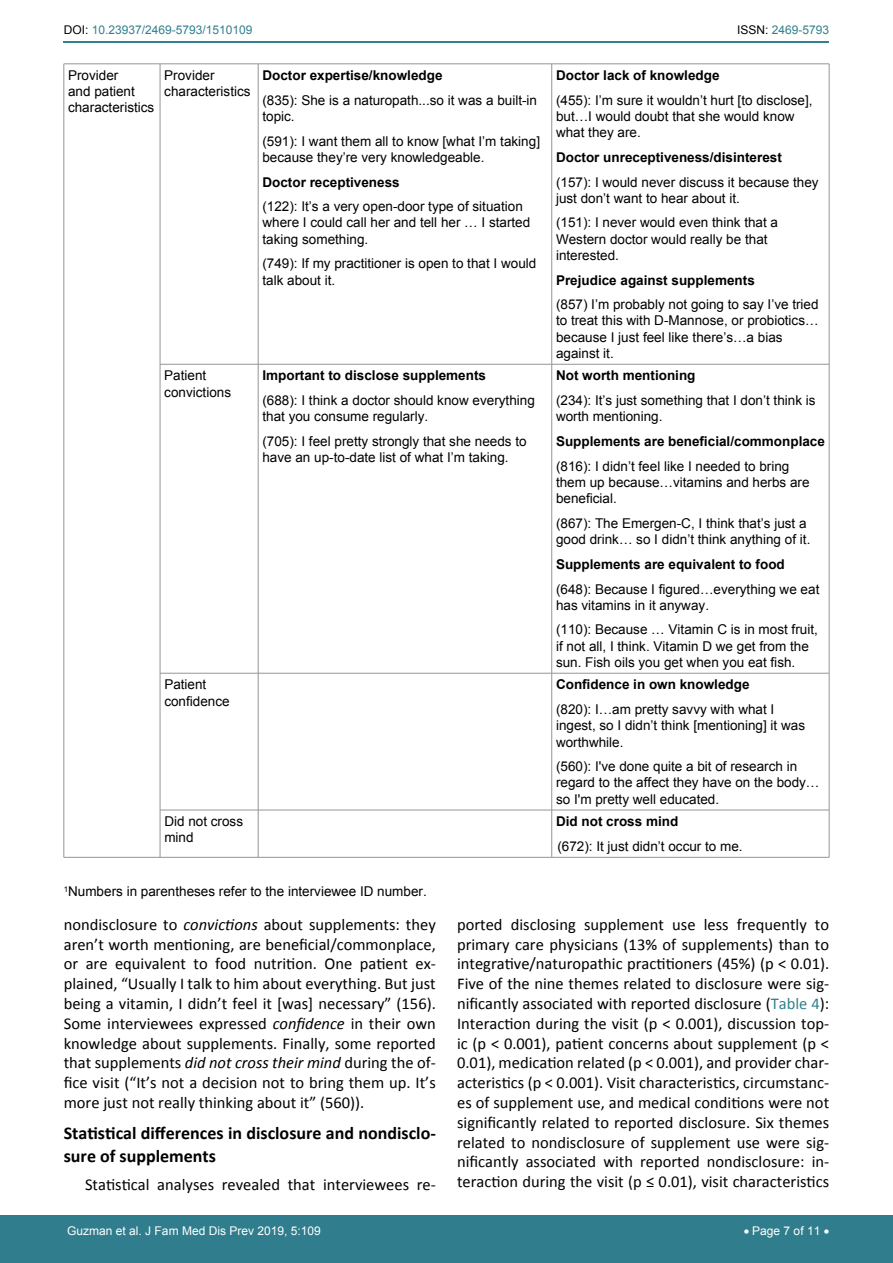
<style>
.page{position:relative;width:893px;height:1263px;background:#fff}
.page>*{position:absolute;margin:0;border:0;box-sizing:border-box;transform-origin:0 0}
.t1{font:700 18px/22.5px "Calibri";color:#000}
.t2{font:16.5px/19.8px "Calibri";color:#000;text-align:justify}
.t3{font:13.5px/16.2px "Arial";color:#000}
.t4{font:700 13.5px "Arial";color:#000}
.t5{font:12px "Arial";color:#fff}
.t6{font:12px "Arial";color:#30808d}
.s1{color:#000}
.s2{color:#30808d}
.s3{font-style:italic}
</style>
<div class="page">
<hr style="left:64px;top:41px;width:765px;height:2px;background:#30808d">
<div style="left:0;top:1216px;width:893px;height:47px;background:#307d8d"></div>
<hr style="left:64px;top:64px;width:96px;height:1px;background:#939598">
<hr style="left:64px;top:64px;width:1px;height:300px;background:#939598">
<hr style="left:160px;top:64px;width:98px;height:1px;background:#939598">
<hr style="left:160px;top:64px;width:1px;height:300px;background:#939598">
<hr style="left:258px;top:64px;width:294px;height:1px;background:#939598">
<hr style="left:258px;top:64px;width:1px;height:300px;background:#939598">
<hr style="left:552px;top:64px;width:277px;height:1px;background:#939598">
<hr style="left:551px;top:64px;width:1px;height:300px;background:#939598">
<hr style="left:829px;top:64px;width:1px;height:300px;background:#939598">
<hr style="left:64px;top:364px;width:1px;height:309px;background:#939598">
<hr style="left:160px;top:364px;width:98px;height:1px;background:#939598">
<hr style="left:160px;top:364px;width:1px;height:309px;background:#939598">
<hr style="left:258px;top:364px;width:294px;height:1px;background:#939598">
<hr style="left:258px;top:364px;width:1px;height:309px;background:#939598">
<hr style="left:552px;top:364px;width:277px;height:1px;background:#939598">
<hr style="left:551px;top:364px;width:1px;height:309px;background:#939598">
<hr style="left:829px;top:364px;width:1px;height:309px;background:#939598">
<hr style="left:64px;top:673px;width:1px;height:137px;background:#939598">
<hr style="left:160px;top:673px;width:98px;height:1px;background:#939598">
<hr style="left:160px;top:673px;width:1px;height:137px;background:#939598">
<hr style="left:258px;top:673px;width:294px;height:1px;background:#939598">
<hr style="left:258px;top:673px;width:1px;height:137px;background:#939598">
<hr style="left:552px;top:673px;width:277px;height:1px;background:#939598">
<hr style="left:551px;top:673px;width:1px;height:137px;background:#939598">
<hr style="left:829px;top:673px;width:1px;height:137px;background:#939598">
<hr style="left:64px;top:810px;width:1px;height:47px;background:#939598">
<hr style="left:160px;top:810px;width:98px;height:1px;background:#939598">
<hr style="left:160px;top:810px;width:1px;height:47px;background:#939598">
<hr style="left:258px;top:810px;width:294px;height:1px;background:#939598">
<hr style="left:258px;top:810px;width:1px;height:47px;background:#939598">
<hr style="left:552px;top:810px;width:277px;height:1px;background:#939598">
<hr style="left:551px;top:810px;width:1px;height:47px;background:#939598">
<hr style="left:829px;top:810px;width:1px;height:47px;background:#939598">
<hr style="left:64px;top:857px;width:96px;height:1px;background:#939598">
<hr style="left:160px;top:857px;width:98px;height:1px;background:#939598">
<hr style="left:258px;top:857px;width:294px;height:1px;background:#939598">
<hr style="left:552px;top:857px;width:277px;height:1px;background:#939598">
<p class="t6" style="left:64px;top:22px;width:190px"><span class="s1">DOI:</span> 10.23937/2469-5793/1510109</p>
<p class="t6" style="left:737px;top:22px;width:94px"><span class="s1">ISSN:</span> 2469-5793</p>
<p class="t3" style="left:68px;top:67px;width:88px">Provider<br>and patient characteristics</p>
<p class="t3" style="left:164px;top:67px;width:88px">Provider characteristics</p>
<p class="t4" style="left:262px;top:66px;width:182px">Doctor expertise/knowledge</p>
<p class="t3" style="left:262px;top:92px;width:276px">(835): She is a naturopath...so it was a built-in topic.</p>
<p class="t3" style="left:262px;top:133px;width:279px">(591): I want them all to know [what I’m taking] because they’re very knowledgeable.</p>
<p class="t4" style="left:262px;top:173px;width:139px">Doctor receptiveness</p>
<p class="t3" style="left:262px;top:199px;width:269px">(122): It’s a very open-door type of situation where I could call her and tell her … I started taking something.</p>
<p class="t3" style="left:262px;top:256px;width:275px">(749): If my practitioner is open to that I would talk about it.</p>
<p class="t3" style="left:164px;top:368px;width:68px">Patient convictions</p>
<p class="t4" style="left:262px;top:367px;width:225px">Important to disclose supplements</p>
<p class="t3" style="left:262px;top:392px;width:274px">(688): I think a doctor should know everything that you consume regularly.</p>
<p class="t3" style="left:262px;top:433px;width:266px">(705): I feel pretty strongly that she needs to have an up-to-date list of what I’m taking.</p>
<p class="t4" style="left:556px;top:66px;width:165px">Doctor lack of knowledge</p>
<p class="t3" style="left:556px;top:92px;width:258px">(455): I’m sure it wouldn’t hurt [to disclose], but…I would doubt that she would know what they are.</p>
<p class="t4" style="left:556px;top:148px;width:227px">Doctor unreceptiveness/disinterest</p>
<p class="t3" style="left:556px;top:174px;width:264px">(157): I would never discuss it because they just don’t want to hear about it.</p>
<p class="t3" style="left:556px;top:215px;width:224px">(151): I never would even think that a<br>Western doctor would really be that interested.</p>
<p class="t4" style="left:556px;top:271px;width:200px">Prejudice against supplements</p>
<p class="t3" style="left:556px;top:297px;width:264px">(857) I’m probably not going to say I’ve tried to treat this with D-Mannose, or probiotics… because I just feel like there’s…a bias against it.</p>
<p class="t4" style="left:556px;top:367px;width:141px">Not worth mentioning</p>
<p class="t3" style="left:556px;top:392px;width:261px">(234): It’s just something that I don’t think is worth mentioning.</p>
<p class="t4" style="left:556px;top:432px;width:270px">Supplements are beneficial/commonplace</p>
<p class="t3" style="left:556px;top:458px;width:255px">(816): I didn’t feel like I needed to bring them up because…vitamins and herbs are beneficial.</p>
<p class="t3" style="left:556px;top:515px;width:256px">(867): The Emergen-C, I think that’s just a good drink… so I didn’t think anything of it.</p>
<p class="t4" style="left:556px;top:555px;width:230px">Supplements are equivalent to food</p>
<p class="t3" style="left:556px;top:581px;width:265px">(648): Because I figured…everything we eat has vitamins in it anyway.</p>
<p class="t3" style="left:556px;top:622px;width:263px">(110): Because … Vitamin C is in most fruit, if not all, I think. Vitamin D we get from the sun. Fish oils you get when you eat fish.</p>
<p class="t3" style="left:164px;top:677px;width:67px">Patient confidence</p>
<p class="t4" style="left:556px;top:676px;width:195px">Confidence in own knowledge</p>
<p class="t3" style="left:556px;top:701px;width:251px">(820): I…am pretty savvy with what I ingest, so I didn’t think [mentioning] it was worthwhile.</p>
<p class="t3" style="left:556px;top:758px;width:265px">(560): I've done quite a bit of research in regard to the affect they have on the body… so I'm pretty well educated.</p>
<p class="t3" style="left:164px;top:813px;width:80px">Did not cross mind</p>
<p class="t4" style="left:556px;top:812px;width:124px">Did not cross mind</p>
<p class="t3" style="left:557px;top:838px;width:187px">(672): It just didn’t occur to me.</p>
<p class="t3" style="left:64px;top:883px;width:365px"><sup>1</sup>Numbers in parentheses refer to the interviewee ID number.</p>
<p class="t2" style="left:457px;top:914px;width:374px">ported disclosing supplement use less frequently to primary care physicians (13% of supplements) than to integrative/naturopathic practitioners (45%) (p &lt; 0.01).<br>Five of the nine themes related to disclosure were sig&shy;nificantly associated with reported disclosure (<span class="s2">Table 4</span>):<br>Interaction during the visit (p &lt; 0.001), discussion top&shy;ic (p &lt; 0.001), patient concerns about supplement (p &lt; 0.01), medication related (p &lt; 0.001), and provider char&shy;acteristics (p &lt; 0.001). Visit characteristics, circumstanc&shy;es of supplement use, and medical conditions were not significantly related to reported disclosure. Six themes related to nondisclosure of supplement use were sig&shy;nificantly associated with reported nondisclosure: in&shy;teraction during the visit (p ≤ 0.01), visit characteristics</p>
<p class="t2" style="left:64px;top:914px;width:374px">nondisclosure to <span class="s3">convictions</span> about supplements: they aren’t worth mentioning, are beneficial/commonplace, or are equivalent to food nutrition. One patient ex&shy;plained, “Usually I talk to him about everything. But just being a vitamin, I didn’t feel it [was] necessary” (156).<br>Some interviewees expressed <span class="s3">confidence</span> in their own knowledge about supplements. Finally, some reported that supplements <span class="s3">did not cross their mind</span> during the of&shy;fice visit (“It’s not a decision not to bring them up. It’s more just not really thinking about it” (560)).</p>
<h1 class="t1" style="left:64px;top:1122px;width:374px">Statistical differences in disclosure and nondisclo&shy;sure of supplements</h1>
<p class="t2" style="left:85px;top:1174px;width:352px">Statistical analyses revealed that interviewees re-</p>
<p class="t5" style="left:67px;top:1222px;width:255px">Guzman et al. J Fam Med Dis Prev 2019, 5:109</p>
<p class="t5" style="left:744px;top:1222px;width:87px">• Page 7 of 11 •</p>
</div>
